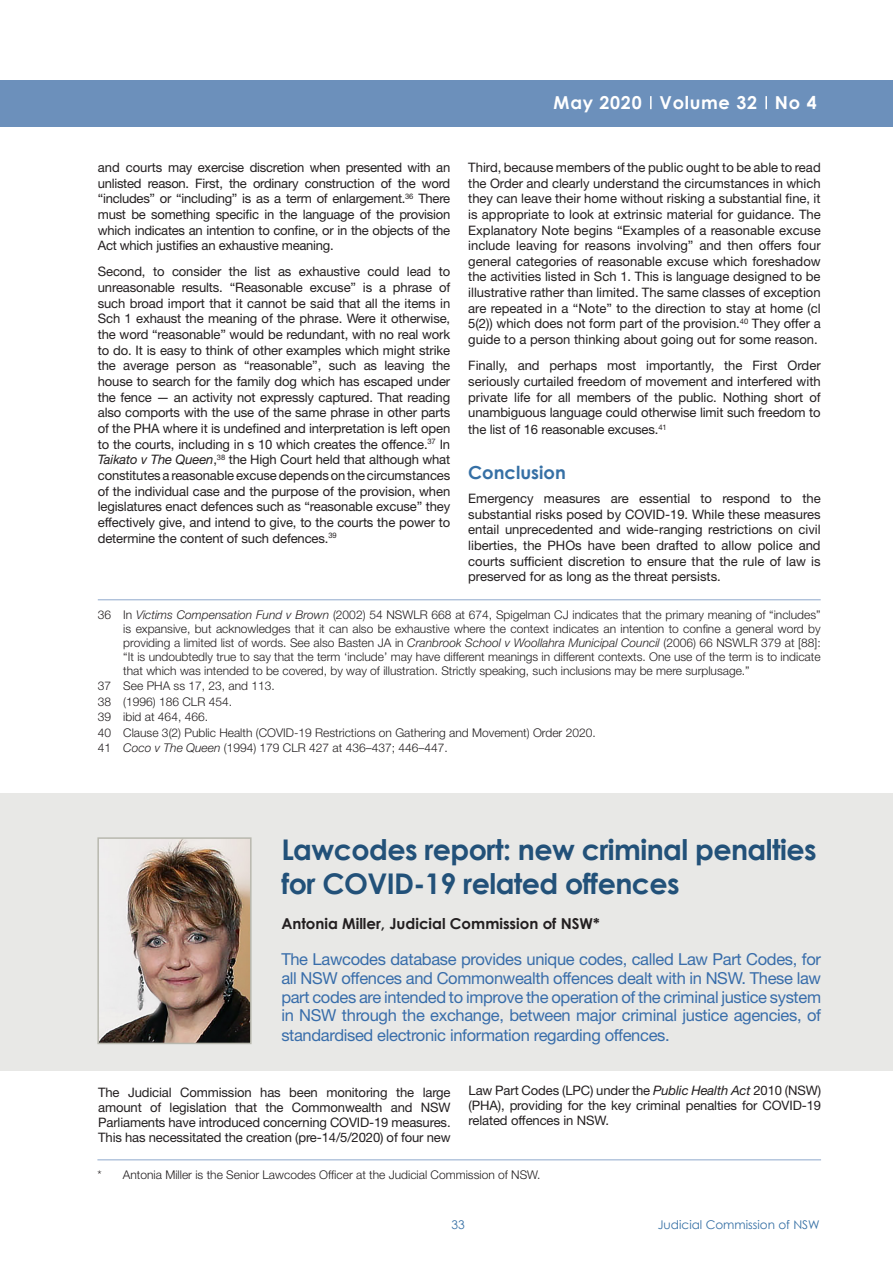
<style>
.page{position:relative;width:893px;height:1263px;background:#fff}
.page>*{position:absolute;margin:0;border:0;box-sizing:border-box;transform-origin:0 0}
.article_title{font:700 28.5px/34.2px "Century Gothic";letter-spacing:-.02em;color:#225179}
.header2_article{font:700 18px "Century Gothic";color:#3670a5}
.t1{font:700 17.85px "Century Gothic";letter-spacing:.04em;color:#fff}
.first_para{font:16.5px/18.9px "Helvetica Neue LT";letter-spacing:-.02em;color:#386daa;text-align:justify}
.author_name{font:700 15px "Century Gothic";color:#231f20}
.bodytext{font:13.05px/15.6px "Helvetica Neue LT";letter-spacing:-.01em;color:#231f20;text-align:justify}
.first_para-2{font:13.05px/15px "Helvetica Neue LT";letter-spacing:-.01em;color:#231f20;text-align:justify}
.footnote_with_rule{font:300 12px/13.8px "Helvetica Neue LT";color:#231f20;text-align:justify}
.footnotes{font:300 12px "Helvetica Neue LT";color:#231f20}
.t2{font:12px "Century Gothic";color:#3670a5}
.s1{font-style:italic}
</style>
<div class="page">
<div style="left:0;top:81px;width:893px;height:46px;background:#6c90bb"></div>
<svg style="left:650px;top:96px;width:2px;height:13px"></svg>
<svg style="left:765px;top:96px;width:2px;height:13px"></svg>
<div style="left:0;top:793px;width:893px;height:278px;background:#e8e8e6"></div>
<hr style="left:98px;top:599px;width:723px;height:1px;background:#8fa9cc">
<img style="left:100px;top:840px;width:149px;height:201px">
<div style="left:97px;top:837px;width:155px;height:207px;border:2px solid #b8b8ae"></div>
<hr style="left:97px;top:1159px;width:724px;height:1px;background:#8fa9cc">
<h3 class="t1" style="left:554px;top:89px;width:265px">May 2020 Volume 32 No 4</h3>
<p class="bodytext" style="left:468px;top:159px;width:354px">Third, because members of the public ought to be able to read the Order and clearly understand the circumstances in which they can leave their home without risking a substantial fine, it is appropriate to look at extrinsic material for guidance. The Explanatory Note begins “Examples of a reasonable excuse include leaving for reasons involving” and then offers four general categories of reasonable excuse which foreshadow the activities listed in Sch 1. This is language designed to be illustrative rather than limited. The same classes of exception are repeated in a “Note” to the direction to stay at home (cl 5(2)) which does not form part of the provision.<sup>40</sup> They offer a guide to a person thinking about going out for some reason.</p>
<p class="bodytext" style="left:468px;top:358px;width:354px">Finally, and perhaps most importantly, the First Order seriously curtailed freedom of movement and interfered with private life for all members of the public. Nothing short of unambiguous language could otherwise limit such freedom to the list of 16 reasonable excuses.<sup>41</sup></p>
<p class="header2_article" style="left:468px;top:459px;width:99px">Conclusion</p>
<p class="bodytext" style="left:468px;top:490px;width:354px">Emergency measures are essential to respond to the substantial risks posed by COVID-19. While these measures entail unprecedented and wide-ranging restrictions on civil liberties, the PHOs have been drafted to allow police and courts sufficient discretion to ensure that the rule of law is preserved for as long as the threat persists.</p>
<p class="footnote_with_rule" style="left:123px;top:608px;width:699px;text-indent:-26px">36 In <span class="s1">Victims Compensation Fund v Brown</span> (2002) 54 NSWLR 668 at 674, Spigelman CJ indicates that the primary meaning of “includes” is expansive, but acknowledges that it can also be exhaustive where the context indicates an intention to confine a general word by providing a limited list of words. See also Basten JA in <span class="s1">Cranbrook School v Woollahra Municipal Council</span> (2006) 66 NSWLR 379 at [88]: “It is undoubtedly true to say that the term ‘include’ may have different meanings in different contexts. One use of the term is to indicate that which was intended to be covered, by way of illustration. Strictly speaking, such inclusions may be mere surplusage.”</p>
<p class="footnotes" style="left:98px;top:679px;width:178px">37 See PHA ss 17, 23, and 113.</p>
<p class="footnotes" style="left:98px;top:694px;width:136px">38 (1996) 186 CLR 454.</p>
<p class="footnotes" style="left:98px;top:710px;width:112px">39 ibid at 464, 466.</p>
<p class="footnotes" style="left:98px;top:725px;width:499px">40 Clause 3(2) Public Health (COVID-19 Restrictions on Gathering and Movement) Order 2020.</p>
<p class="footnotes" style="left:98px;top:741px;width:351px">41 <span class="s1">Coco v The Queen</span> (1994) 179 CLR 427 at 436–437; 446–447.</p>
<p class="bodytext" style="left:98px;top:159px;width:354px">and courts may exercise discretion when presented with an unlisted reason. First, the ordinary construction of the word “includes” or “including” is as a term of enlargement.<sup>36</sup> There must be something specific in the language of the provision which indicates an intention to confine, or in the objects of the Act which justifies an exhaustive meaning.</p>
<p class="bodytext" style="left:98px;top:264px;width:354px">Second, to consider the list as exhaustive could lead to unreasonable results. “Reasonable excuse” is a phrase of such broad import that it cannot be said that all the items in Sch 1 exhaust the meaning of the phrase. Were it otherwise, the word “reasonable” would be redundant, with no real work to do. It is easy to think of other examples which might strike the average person as “reasonable”, such as leaving the house to search for the family dog which has escaped under the fence — an activity not expressly captured. That reading also comports with the use of the same phrase in other parts of the PHA where it is undefined and interpretation is left open to the courts, including in s 10 which creates the offence.<sup>37</sup> In <span class="s1">Taikato v The Queen</span>,<sup>38</sup> the High Court held that although what constitutes a reasonable excuse depends on the circumstances of the individual case and the purpose of the provision, when legislatures enact defences such as “reasonable excuse” they effectively give, and intend to give, to the courts the power to determine the content of such defences.<sup>39</sup></p>
<p class="article_title" style="left:281px;top:831px;width:537px">Lawcodes report: new criminal penalties for COVID-19 related offences</p>
<p class="author_name" style="left:281px;top:912px;width:320px">Antonia Miller, Judicial Commission of NSW*</p>
<p class="first_para" style="left:281px;top:950px;width:541px">The Lawcodes database provides unique codes, called Law Part Codes, for all NSW offences and Commonwealth offences dealt with in NSW. These law part codes are intended to improve the operation of the criminal justice system in NSW through the exchange, between major criminal justice agencies, of standardised electronic information regarding offences.</p>
<p class="first_para-2" style="left:98px;top:1084px;width:354px">The Judicial Commission has been monitoring the large amount of legislation that the Commonwealth and NSW Parliaments have introduced concerning COVID-19 measures.<br>This has necessitated the creation (pre-14/5/2020) of four new</p>
<p class="first_para-2" style="left:469px;top:1083px;width:354px">Law Part Codes (LPC) under the <span class="s1">Public Health Act</span> 2010 (NSW) (PHA), providing for the key criminal penalties for COVID-19 related offences in NSW.</p>
<p class="footnote_with_rule" style="left:97px;top:1168px;width:445px">* Antonia Miller is the Senior Lawcodes Officer at the Judicial Commission of NSW.</p>
<p class="t2" style="left:452px;top:1217px;width:15px">33</p>
<p class="t2" style="left:658px;top:1217px;width:163px">Judicial Commission of NSW</p>
</div>
